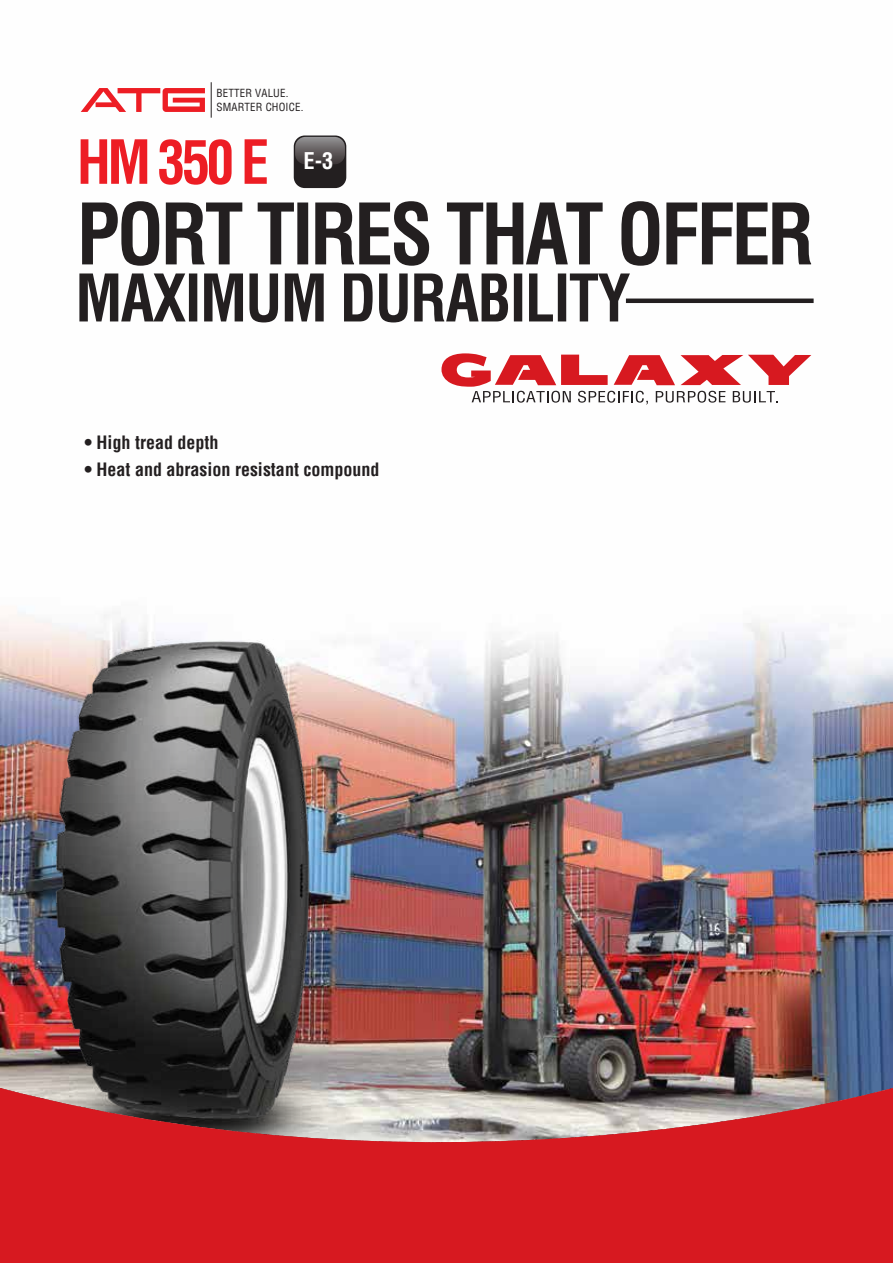
<style>
.page{position:relative;width:893px;height:1263px;background:#fff}
.page>*{position:absolute;margin:0;border:0;box-sizing:border-box;transform-origin:0 0}
.t1{font:700 condensed 82.5px "Helvetica";letter-spacing:-.04em;color:#231f20;scale:.94 1}
.t2{font:700 condensed 63.9px "Helvetica";letter-spacing:-.025em;color:#231f20;scale:.94 1}
.t3{font:700 condensed 59.25px "Helvetica";color:#ed1d24;scale:.94 1}
.t4{font:700 condensed 22.5px "Helvetica";color:#fff}
.t5{font:700 condensed 18px "Helvetica";color:#231f20}
.t6{font:condensed 10.95px/14px "Helvetica";letter-spacing:.015em;color:#231f20}
</style>
<div class="page">
<img style="left:0;top:82px;width:893px;height:1006px">
<hr style="left:211px;top:82px;width:1px;height:36px;background:#231f20">
<svg style="left:81px;top:88px;width:124px;height:24px"></svg>
<div style="left:294px;top:135px;width:52px;height:53px;background:#231f20;border-radius:11px"></div>
<svg style="left:295px;top:137px;width:50px;height:27px"></svg>
<svg style="left:441px;top:353px;width:370px;height:52px"></svg>
<img style="left:15px;top:588px;width:365px;height:500px">
<svg style="left:0;top:1088px;width:893px;height:175px;background:#c93237"></svg>
<hr style="left:626px;top:299px;width:188px;height:4px;background:#231f20">
<p class="t6" style="left:217px;top:86px;width:88px">BETTER VALUE.<br>SMARTER CHOICE.</p>
<h3 class="t3" style="left:77px;top:123px;width:206px">HM 350 E</h3>
<p class="t4" style="left:303px;top:147px;width:31px">E-3</p>
<h1 class="t1" style="left:77px;top:180px;width:786px">PORT TIRES THAT OFFER</h1>
<h2 class="t2" style="left:75px;top:256px;width:593px">MAXIMUM DURABILITY</h2>
<p class="t5" style="left:84px;top:430px;width:136px">• High tread depth</p>
<p class="t5" style="left:84px;top:458px;width:297px">• Heat and abrasion resistant compound</p>
</div>
